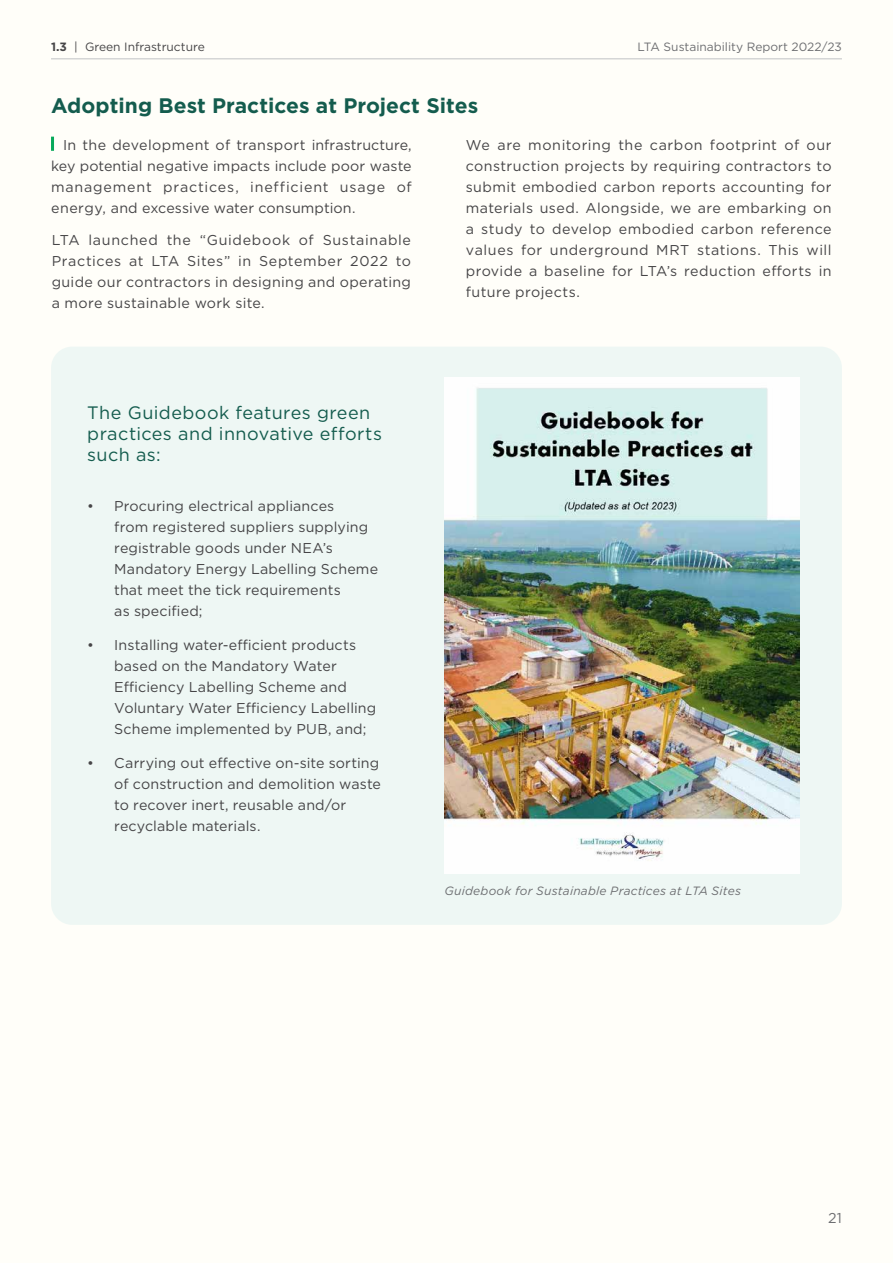
<style>
.page{position:relative;width:893px;height:1263px;background:#fffef9}
.page>*{position:absolute;margin:0;border:0;box-sizing:border-box;transform-origin:0 0}
.t1{font:700 21px "Gotham";color:#145c4e}
.t2{font:18px/21px "Gotham";letter-spacing:.02em;color:#145c4e}
.t3{font:14.25px/21px "Gotham";letter-spacing:.01em;color:#464547;text-align:justify}
.t4{font:14.25px "Gotham";color:#6d6e71}
.t5{font:italic 12px "Gotham";letter-spacing:.015em;color:#6d6e71}
.t6{font:12px "Gotham";color:#6d6e71}
.t7{font:12px "Gotham";color:#464547}
.s1{font-weight:700}
</style>
<div class="page">
<hr style="left:51px;top:58px;width:791px;height:1px;background:#c0c2c4">
<div style="left:51px;top:347px;width:791px;height:578px;background:#eef7f4;border-radius:21px"></div>
<hr style="left:51px;top:137px;width:3px;height:14px;background:#08a95b">
<img style="left:444px;top:377px;width:355px;height:496px">
<p class="t7" style="left:51px;top:39px;width:155px"><span class="s1">1.3</span> | Green Infrastructure</p>
<p class="t6" style="left:638px;top:39px;width:206px">LTA Sustainability Report 2022/23</p>
<h1 class="t1" style="left:51px;top:92px;width:429px">Adopting Best Practices at Project Sites</h1>
<p class="t3" style="left:51px;top:134px;width:362px;text-indent:12px">In the development of transport infrastructure, key potential negative impacts include poor waste management practices, inefficient usage of energy, and excessive water consumption.</p>
<p class="t3" style="left:466px;top:134px;width:367px">We are monitoring the carbon footprint of our construction projects by requiring contractors to submit embodied carbon reports accounting for materials used. Alongside, we are embarking on a study to develop embodied carbon reference values for underground MRT stations. This will provide a baseline for LTA’s reduction efforts in future projects.</p>
<p class="t3" style="left:52px;top:229px;width:361px">LTA launched the “Guidebook of Sustainable Practices at LTA Sites” in September 2022 to guide our contractors in designing and operating a more sustainable work site.</p>
<p class="t2" style="left:87px;top:402px;width:296px">The Guidebook features green practices and innovative efforts such as:</p>
<p class="t3" style="left:114px;top:495px;width:265px;text-align:left;text-indent:-27px">• Procuring electrical appliances<br>from registered suppliers supplying registrable goods under NEA’s<br>Mandatory Energy Labelling Scheme that meet the tick requirements<br>as specified;</p>
<p class="t3" style="left:114px;top:634px;width:264px;text-align:left;text-indent:-27px">• Installing water-efficient products based on the Mandatory Water Efficiency Labelling Scheme and Voluntary Water Efficiency Labelling Scheme implemented by PUB, and;</p>
<p class="t3" style="left:114px;top:752px;width:268px;text-align:left;text-indent:-27px">• Carrying out effective on-site sorting of construction and demolition waste to recover inert, reusable and/or recyclable materials.</p>
<p class="t5" style="left:444px;top:883px;width:298px">Guidebook for Sustainable Practices at LTA Sites</p>
<p class="t4" style="left:828px;top:1209px;width:15px">21</p>
</div>
